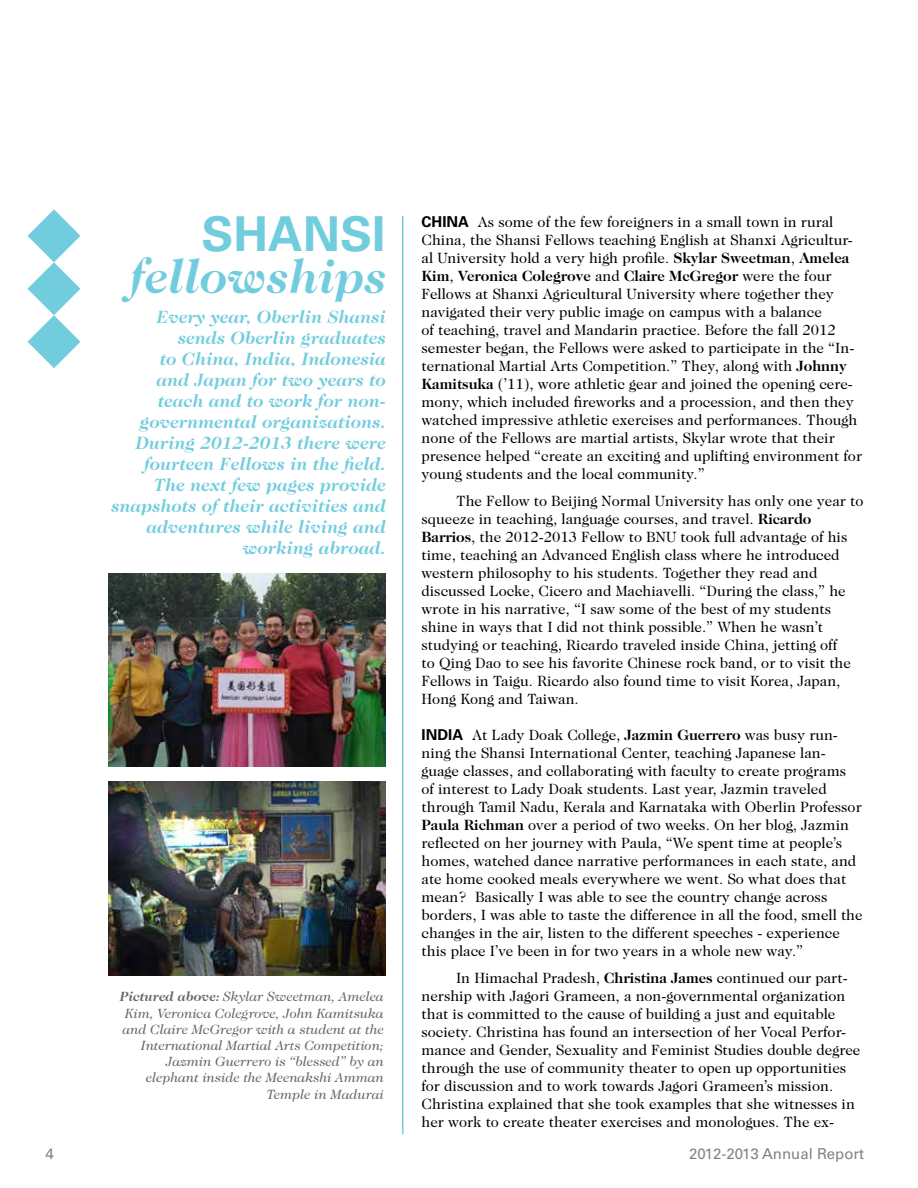
<style>
.page{position:relative;width:918px;height:1188px;background:#fff}
.page>*{position:absolute;margin:0;border:0;box-sizing:border-box;transform-origin:0 0}
.t1{font:italic 700 48px "Caslon 224 Std";color:#71cdde}
.t2{font:700 48px "Univers LT Std";color:#71cdde}
.t3{font:italic 700 18px/21px "Caslon 224 Std";color:#71cdde;text-align:right}
.t4{font:15px/18px "Caslon 224 Std";color:#000}
.t5{font:15px "Univers LT Std";color:#808285}
.t6{font:italic 13.5px/16.2px "Caslon 224 Std";color:#666;text-align:right}
.s1{font-weight:700}
.s2{font-family:"Univers LT Std";font-weight:700}
</style>
<div class="page">
<img style="left:108px;top:573px;width:278px;height:194px">
<img style="left:108px;top:782px;width:278px;height:193px">
<hr style="left:402px;top:216px;width:2px;height:918px;background:#71cdde">
<svg style="left:28px;top:209px;width:52px;height:159px"></svg>
<h1 class="t2" style="left:201px;top:206px;width:186px">SHANSI</h1>
<h1 class="t1" style="left:129px;top:248px;width:258px">fellowships</h1>
<p class="t3" style="left:111px;top:306px;width:276px">Every year, Oberlin Shansi sends Oberlin graduates<br>to China, India, Indonesia<br>and Japan for two years to teach and to work for non&shy;governmental organizations.<br>During 2012-2013 there were fourteen Fellows in the field.<br>The next few pages provide snapshots of their activities and adventures while living and working abroad.</p>
<p class="t6" style="left:119px;top:989px;width:266px"><span class="s1">Pictured above:</span> Skylar Sweetman, Amelea Kim, Veronica Colegrove, John Kamitsuka and Claire McGregor with a student at the International Martial Arts Competition; Jazmin Guerrero is “blessed” by an elephant inside the Meenakshi Amman Temple in Madurai</p>
<p class="t4" style="left:422px;top:213px;width:442px"><span class="s2">CHINA</span> As some of the few foreigners in a small town in rural China, the Shansi Fellows teaching English at Shanxi Agricultur&shy;al University hold a very high profile. <span class="s1">Skylar Sweetman</span>, <span class="s1">Amelea Kim</span>, <span class="s1">Veronica Colegrove</span> and <span class="s1">Claire McGregor</span> were the four Fellows at Shanxi Agricultural University where together they navigated their very public image on campus with a balance<br>of teaching, travel and Mandarin practice. Before the fall 2012 semester began, the Fellows were asked to participate in the “In&shy;ternational Martial Arts Competition.” They, along with <span class="s1">Johnny Kamitsuka</span> (’11), wore athletic gear and joined the opening cere&shy;mony, which included fireworks and a procession, and then they watched impressive athletic exercises and performances. Though none of the Fellows are martial artists, Skylar wrote that their presence helped “create an exciting and uplifting environment for young students and the local community.”</p>
<p class="t4" style="left:422px;top:492px;width:444px;text-indent:34px">The Fellow to Beijing Normal University has only one year to squeeze in teaching, language courses, and travel. <span class="s1">Ricardo Barrios</span>, the 2012-2013 Fellow to BNU took full advantage of his time, teaching an Advanced English class where he introduced western philosophy to his students. Together they read and discussed Locke, Cicero and Machiavelli. “During the class,” he wrote in his narrative, “I saw some of the best of my students shine in ways that I did not think possible.” When he wasn’t studying or teaching, Ricardo traveled inside China, jetting off<br>to Qing Dao to see his favorite Chinese rock band, or to visit the Fellows in Taigu. Ricardo also found time to visit Korea, Japan, Hong Kong and Taiwan.</p>
<p class="t4" style="left:422px;top:726px;width:443px"><span class="s2">INDIA</span> At Lady Doak College, <span class="s1">Jazmin Guerrero</span> was busy run&shy;ning the Shansi International Center, teaching Japanese lan&shy;guage classes, and collaborating with faculty to create programs<br>of interest to Lady Doak students. Last year, Jazmin traveled through Tamil Nadu, Kerala and Karnataka with Oberlin Professor <span class="s1">Paula Richman</span> over a period of two weeks. On her blog, Jazmin reflected on her journey with Paula, “We spent time at people’s homes, watched dance narrative performances in each state, and ate home cooked meals everywhere we went. So what does that mean? Basically I was able to see the country change across borders, I was able to taste the difference in all the food, smell the changes in the air, listen to the different speeches - experience this place I’ve been in for two years in a whole new way.”</p>
<p class="t4" style="left:422px;top:969px;width:440px;text-indent:34px">In Himachal Pradesh, <span class="s1">Christina James</span> continued our part&shy;nership with Jagori Grameen, a non-governmental organization that is committed to the cause of building a just and equitable society. Christina has found an intersection of her Vocal Perfor&shy;mance and Gender, Sexuality and Feminist Studies double degree through the use of community theater to open up opportunities for discussion and to work towards Jagori Grameen’s mission.<br>Christina explained that she took examples that she witnesses in her work to create theater exercises and monologues. The ex-</p>
<p class="t5" style="left:46px;top:1145px;width:10px">4</p>
<p class="t5" style="left:689px;top:1145px;width:176px">2012-2013 Annual Report</p>
</div>
